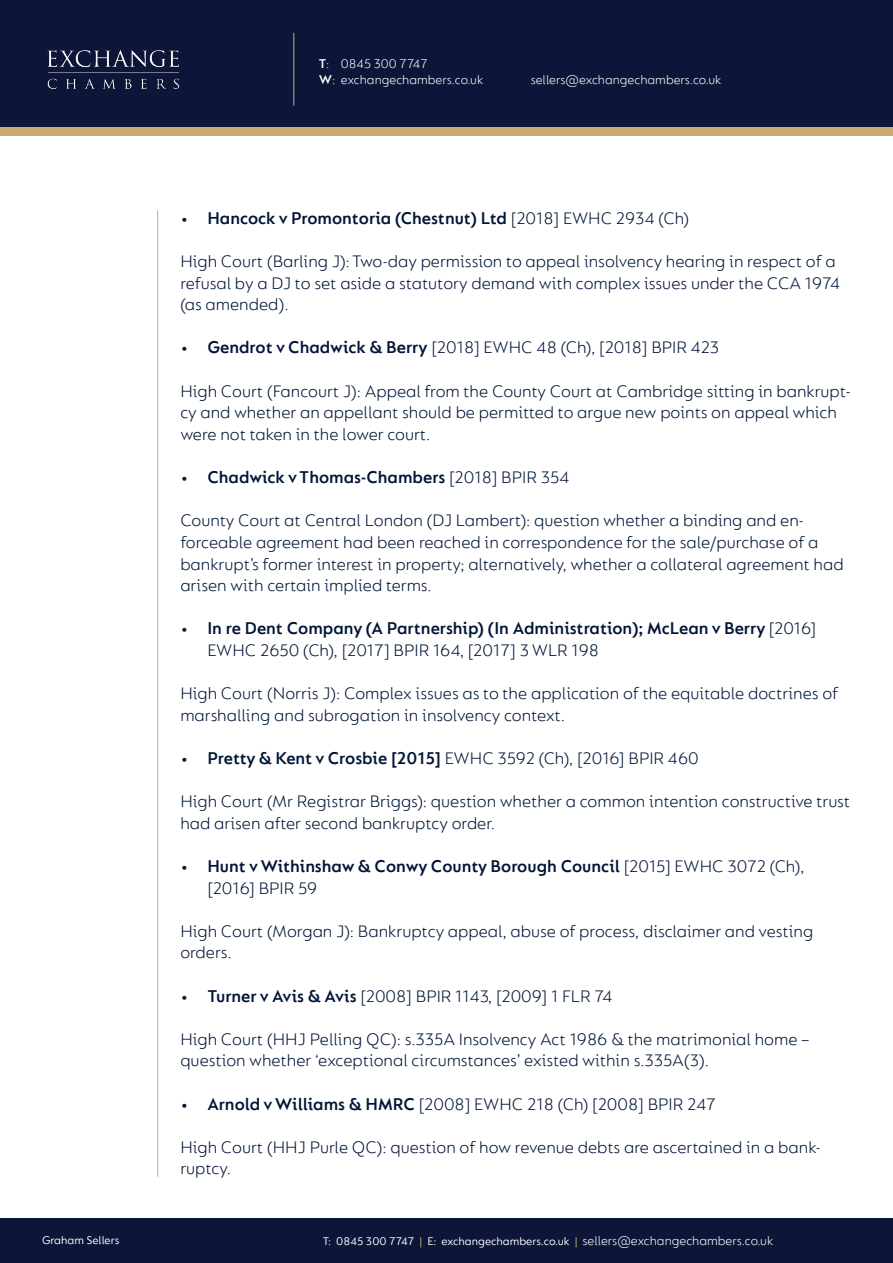
<style>
.page{position:relative;width:893px;height:1263px;background:#fff}
.page>*{position:absolute;margin:0;border:0;box-sizing:border-box;transform-origin:0 0}
.t1{font:300 18px/21.6px "FS Lucas";color:#001537}
.t2{font:600 18px/21.6px "FS Lucas";color:#001537}
.t3{font:300 13.5px/16.2px "FS Lucas";color:#fff}
.t4{font:12px "FS Lucas";color:#fff}
.s1{font-weight:600}
.s2{font-weight:300}
.s3{color:#cbaa76}
</style>
<div class="page">
<div style="left:0;top:64px;width:893px;height:72px;background:#cbaa76"></div>
<div style="left:0;top:0;width:893px;height:127px;background:#0d1638"></div>
<div style="left:0;top:1219px;width:893px;height:44px;background:#0d1638"></div>
<img style="left:47px;top:50px;width:132px;height:39px">
<hr style="left:293px;top:33px;width:1px;height:73px;background:#cbaa76">
<hr style="left:157px;top:211px;width:1px;height:966px;background:#cbaa76">
<p class="t3" style="left:319px;top:55px;width:166px"><span class="s1">T</span>: 0845 300 7747<br><span class="s1">W</span>: exchangechambers.co.uk</p>
<p class="t3" style="left:531px;top:71px;width:192px">sellers@exchangechambers.co.uk</p>
<p class="t2" style="left:180px;top:207px;width:510px">• Hancock v Promontoria (Chestnut) Ltd <span class="s2">[2018] EWHC 2934 (Ch)</span></p>
<p class="t1" style="left:180px;top:250px;width:661px">High Court (Barling J): Two-day permission to appeal insolvency hearing in respect of a refusal by a DJ to set aside a statutory demand with complex issues under the CCA 1974 (as amended).</p>
<p class="t1" style="left:180px;top:336px;width:540px"><span class="s1">• Gendrot v Chadwick &amp; Berry</span> [2018] EWHC 48 (Ch), [2018] BPIR 423</p>
<p class="t1" style="left:180px;top:380px;width:672px">High Court (Fancourt J): Appeal from the County Court at Cambridge sitting in bankrupt&shy;cy and whether an appellant should be permitted to argue new points on appeal which were not taken in the lower court.</p>
<p class="t2" style="left:180px;top:466px;width:391px">• Chadwick v Thomas-Chambers <span class="s2">[2018] BPIR 354</span></p>
<p class="t1" style="left:180px;top:509px;width:665px">County Court at Central London (DJ Lambert): question whether a binding and en&shy;forceable agreement had been reached in correspondence for the sale/purchase of a bankrupt’s former interest in property; alternatively, whether a collateral agreement had arisen with certain implied terms.</p>
<p class="t2" style="left:207px;top:617px;width:610px;text-indent:-27px">• In re Dent Company (A Partnership) (In Administration); McLean v Berry <span class="s2">[2016]<br>EWHC 2650 (Ch), [2017] BPIR 164, [2017] 3 WLR 198</span></p>
<p class="t1" style="left:180px;top:682px;width:659px">High Court (Norris J): Complex issues as to the application of the equitable doctrines of marshalling and subrogation in insolvency context.</p>
<p class="t2" style="left:180px;top:747px;width:520px">• Pretty &amp; Kent v Crosbie [2015] <span class="s2">EWHC 3592 (Ch), [2016] BPIR 460</span></p>
<p class="t1" style="left:180px;top:790px;width:671px">High Court (Mr Registrar Briggs): question whether a common intention constructive trust had arisen after second bankruptcy order.</p>
<p class="t2" style="left:207px;top:855px;width:599px;text-indent:-27px">• Hunt v Withinshaw &amp; Conwy County Borough Council <span class="s2">[2015] EWHC 3072 (Ch), [2016] BPIR 59</span></p>
<p class="t1" style="left:180px;top:920px;width:634px">High Court (Morgan J): Bankruptcy appeal, abuse of process, disclaimer and vesting orders.</p>
<p class="t1" style="left:180px;top:984px;width:433px"><span class="s1">• Turner v Avis &amp; Avis</span> [2008] BPIR 1143, [2009] 1 FLR 74</p>
<p class="t1" style="left:180px;top:1028px;width:631px">High Court (HHJ Pelling QC): s.335A Insolvency Act 1986 &amp; the matrimonial home – question whether ‘exceptional circumstances’ existed within s.335A(3).</p>
<p class="t1" style="left:180px;top:1092px;width:537px"><span class="s1">• Arnold v Williams &amp; HMRC</span> [2008] EWHC 218 (Ch) [2008] BPIR 247</p>
<p class="t1" style="left:180px;top:1136px;width:642px">High Court (HHJ Purle QC): question of how revenue debts are ascertained in a bank&shy;ruptcy.</p>
<p class="t3" style="left:583px;top:1233px;width:192px">sellers@exchangechambers.co.uk</p>
<p class="t4" style="left:42px;top:1233px;width:79px">Graham Sellers</p>
<p class="t4" style="left:323px;top:1235px;width:256px">T: 0845 300 7747 <span class="s3">|</span> E: exchangechambers.co.uk <span class="s3">|</span></p>
</div>
